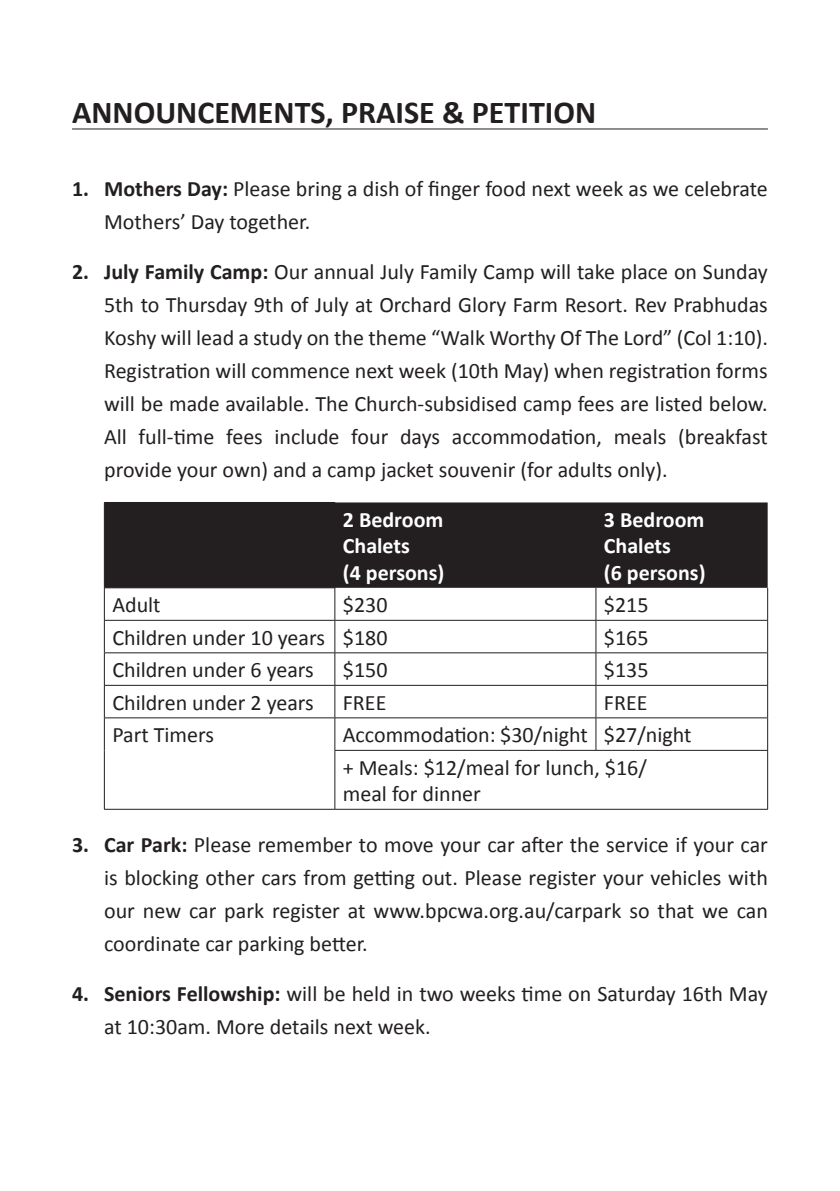
<style>
.page{position:relative;width:840px;height:1191px;background:#fff}
.page>*{position:absolute;margin:0;border:0;box-sizing:border-box;transform-origin:0 0}
.t1{font:700 32px "Calibri";color:#231f20}
.Body{font:22px/33px "Calibri";color:#231f20}
.Body-2{font:700 22px/26.4px "Calibri";color:#fff}
.s1{font-weight:700}
</style>
<div class="page">
<hr style="left:72px;top:129px;width:695px;height:1px;background:#231f20">
<div style="left:105px;top:502px;width:662px;height:86px;background:#231f20"></div>
<hr style="left:104px;top:588px;width:1px;height:32px;background:#231f20">
<hr style="left:595px;top:588px;width:1px;height:32px;background:#231f20">
<hr style="left:766px;top:588px;width:1px;height:32px;background:#231f20">
<hr style="left:104px;top:620px;width:230px;height:1px;background:#231f20">
<hr style="left:104px;top:620px;width:1px;height:32px;background:#231f20">
<hr style="left:334px;top:620px;width:261px;height:1px;background:#231f20">
<hr style="left:595px;top:620px;width:172px;height:1px;background:#231f20">
<hr style="left:595px;top:620px;width:1px;height:32px;background:#231f20">
<hr style="left:766px;top:620px;width:1px;height:32px;background:#231f20">
<hr style="left:104px;top:652px;width:230px;height:1px;background:#231f20">
<hr style="left:104px;top:653px;width:1px;height:32px;background:#231f20">
<hr style="left:334px;top:652px;width:261px;height:1px;background:#231f20">
<hr style="left:595px;top:652px;width:172px;height:1px;background:#231f20">
<hr style="left:595px;top:653px;width:1px;height:32px;background:#231f20">
<hr style="left:766px;top:653px;width:1px;height:32px;background:#231f20">
<hr style="left:104px;top:685px;width:230px;height:1px;background:#231f20">
<hr style="left:104px;top:685px;width:1px;height:32px;background:#231f20">
<hr style="left:334px;top:685px;width:261px;height:1px;background:#231f20">
<hr style="left:595px;top:685px;width:172px;height:1px;background:#231f20">
<hr style="left:595px;top:685px;width:1px;height:32px;background:#231f20">
<hr style="left:766px;top:685px;width:1px;height:32px;background:#231f20">
<hr style="left:104px;top:717px;width:230px;height:1px;background:#231f20">
<hr style="left:104px;top:718px;width:1px;height:32px;background:#231f20">
<hr style="left:334px;top:717px;width:261px;height:1px;background:#231f20">
<hr style="left:595px;top:717px;width:172px;height:1px;background:#231f20">
<hr style="left:595px;top:718px;width:1px;height:32px;background:#231f20">
<hr style="left:766px;top:718px;width:1px;height:32px;background:#231f20">
<hr style="left:104px;top:750px;width:1px;height:59px;background:#231f20">
<hr style="left:334px;top:750px;width:261px;height:1px;background:#231f20">
<hr style="left:595px;top:750px;width:172px;height:1px;background:#231f20">
<hr style="left:766px;top:750px;width:1px;height:59px;background:#231f20">
<hr style="left:104px;top:809px;width:230px;height:1px;background:#231f20">
<hr style="left:334px;top:809px;width:261px;height:1px;background:#231f20">
<hr style="left:595px;top:809px;width:172px;height:1px;background:#231f20">
<hr style="left:104px;top:503px;width:1px;height:84px;background:#231f20">
<hr style="left:104px;top:502px;width:231px;height:1px;background:#231f20">
<hr style="left:104px;top:587px;width:231px;height:1px;background:#231f20">
<hr style="left:334px;top:503px;width:1px;height:84px;background:#231f20">
<hr style="left:334px;top:588px;width:1px;height:32px;background:#231f20">
<hr style="left:334px;top:620px;width:1px;height:32px;background:#231f20">
<hr style="left:334px;top:653px;width:1px;height:32px;background:#231f20">
<hr style="left:334px;top:685px;width:1px;height:32px;background:#231f20">
<hr style="left:334px;top:718px;width:1px;height:32px;background:#231f20">
<hr style="left:334px;top:750px;width:1px;height:59px;background:#231f20">
<p class="t1" style="left:72px;top:92px;width:525px">ANNOUNCEMENTS, PRAISE &amp; PETITION</p>
<p class="Body" style="left:104px;top:172px;width:665px;text-indent:-32px"><span class="s1">1. Mothers Day:</span> Please bring a dish of finger food next week as we celebrate<br>Mothers’ Day together.</p>
<p class="Body" style="left:104px;top:255px;width:665px;text-align:justify;text-indent:-32px"><span class="s1">2. July Family Camp:</span> Our annual July Family Camp will take place on Sunday 5th to Thursday 9th of July at Orchard Glory Farm Resort. Rev Prabhudas Koshy will lead a study on the theme “Walk Worthy Of The Lord” (Col 1:10).<br>Registration will commence next week (10th May) when registration forms will be made available. The Church-subsidised camp fees are listed below.<br>All full-time fees include four days accommodation, meals (breakfast provide your own) and a camp jacket souvenir (for adults only).</p>
<p class="Body-2" style="left:342px;top:506px;width:103px">2 Bedroom<br>Chalets<br>(4 persons)</p>
<p class="Body-2" style="left:603px;top:506px;width:103px">3 Bedroom<br>Chalets<br>(6 persons)</p>
<p class="Body" style="left:112px;top:588px;width:50px">Adult</p>
<p class="Body" style="left:342px;top:588px;width:46px">$230</p>
<p class="Body" style="left:603px;top:588px;width:46px">$215</p>
<p class="Body" style="left:112px;top:621px;width:214px">Children under 10 years</p>
<p class="Body" style="left:342px;top:621px;width:46px">$180</p>
<p class="Body" style="left:603px;top:621px;width:46px">$165</p>
<p class="Body" style="left:112px;top:653px;width:203px">Children under 6 years</p>
<p class="Body" style="left:342px;top:653px;width:46px">$150</p>
<p class="Body" style="left:603px;top:653px;width:46px">$135</p>
<p class="Body" style="left:112px;top:686px;width:203px">Children under 2 years</p>
<p class="Body" style="left:342px;top:686px;width:45px">FREE</p>
<p class="Body" style="left:603px;top:686px;width:45px">FREE</p>
<p class="Body" style="left:112px;top:718px;width:103px">Part Timers</p>
<p class="Body" style="left:342px;top:718px;width:246px">Accommodation: $30/night</p>
<p class="Body" style="left:603px;top:718px;width:89px">$27/night</p>
<p class="Body" style="left:342px;top:754px;width:305px;line-height:26.4px">+ Meals: $12/meal for lunch, $16/ meal for dinner</p>
<p class="Body" style="left:104px;top:828px;width:665px;text-align:justify;text-indent:-32px"><span class="s1">3. Car Park:</span> Please remember to move your car after the service if your car is blocking other cars from getting out. Please register your vehicles with our new car park register at www.bpcwa.org.au/carpark so that we can coordinate car parking better.</p>
<p class="Body" style="left:104px;top:977px;width:664px;text-indent:-32px"><span class="s1">4. Seniors Fellowship:</span> will be held in two weeks time on Saturday 16th May at 10:30am. More details next week.</p>
</div>
